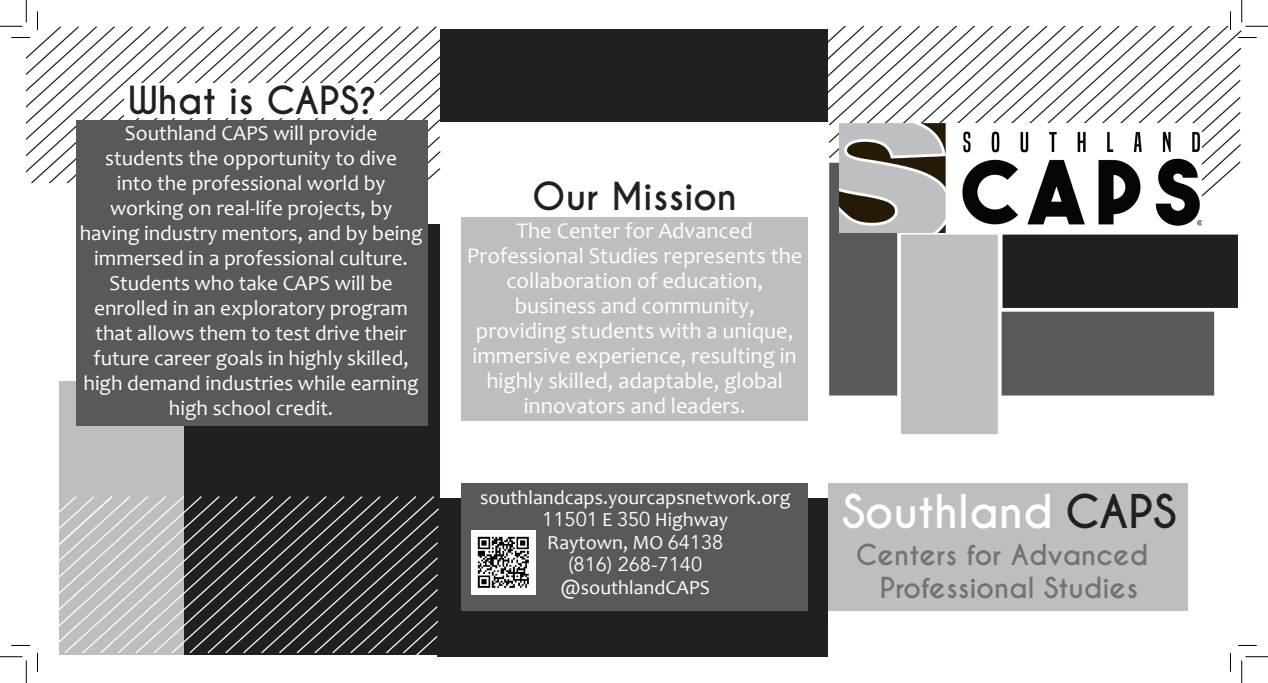
<style>
.page{position:relative;width:1268px;height:683px;background:#fff}
.page>*{position:absolute;margin:0;border:0;box-sizing:border-box;transform-origin:0 0}
.t1{font:700 43.62px "Caviar Dreams";color:#fff}
.t2{font:700 36.25px "Caviar Dreams";color:#231f20}
.t3{font:700 27.12px/32.6px "Caviar Dreams";color:#717275;text-align:center}
.t4{font:22.5px/25px "Candara";color:#fff;text-align:center}
.t5{font:21.25px/25px "Candara";color:#fff;text-align:center}
.t6{font:20px "Candara";color:#fff}
.t7{font:20px "Avenir";color:#fff}
.s1{font-family:"Candara"}
.s2{font-family:"Avenir"}
.s3{color:#231f20}
</style>
<div class="page">
<div style="left:438px;top:497px;width:390px;height:159px;background:#231f20"></div>
<div style="left:124px;top:224px;width:316px;height:430px;background:#231f20"></div>
<div style="left:461px;top:218px;width:347px;height:203px;background:#bdbec0"></div>
<div style="left:461px;top:483px;width:347px;height:127px;background:#58595b"></div>
<div style="left:59px;top:381px;width:125px;height:273px;background:#bdbec0"></div>
<div style="left:76px;top:120px;width:351px;height:305px;background:#58595b"></div>
<div style="left:440px;top:29px;width:388px;height:92px;background:#231f20"></div>
<div style="left:829px;top:199px;width:385px;height:196px;background:#58595b"></div>
<div style="left:865px;top:232px;width:189px;height:163px;background:#58595b"></div>
<div style="left:828px;top:483px;width:359px;height:127px;background:#bdbec0"></div>
<div style="left:897px;top:231px;width:104px;height:207px;background:#bdbec0;border:4px solid #fff"></div>
<div style="left:1000px;top:233px;width:239px;height:77px;background:#231f20"></div>
<div style="left:998px;top:231px;width:243px;height:80px;border:4px solid #fff"></div>
<img style="left:839px;top:199px;width:362px;height:33px">
<img style="left:472px;top:530px;width:64px;height:64px">
<svg style="left:1238px;top:645px;width:18px;height:1px"></svg>
<svg style="left:1230px;top:653px;width:1px;height:18px"></svg>
<svg style="left:0;top:0;width:443px;height:185px"></svg>
<svg style="left:0;top:496px;width:440px;height:186px"></svg>
<svg style="left:795px;top:0;width:473px;height:199px"></svg>
<svg style="left:1241px;top:656px;width:27px;height:26px"></svg>
<p class="t2" style="left:128px;top:79px;width:250px">What is CAPS?</p>
<p class="t5" style="left:125px;top:120px;width:254px">Southland CAPS will provide</p>
<p class="t5" style="left:105px;top:145px;width:293px">students the opportunity to dive</p>
<p class="t5" style="left:80px;top:170px;width:344px">into the professional world by working on real-life projects, by having industry mentors, and by being immersed in a professional culture.<br>Students who take CAPS will be enrolled in an exploratory program that allows them to test drive their future career goals in highly skilled, high demand industries while earning high school credit.</p>
<p class="t2" style="left:532px;top:174px;width:206px">Our Mission</p>
<p class="t4" style="left:516px;top:218px;width:238px">The Center for Advanced</p>
<p class="t4" style="left:467px;top:243px;width:337px">Professional Studies represents the collaboration of education,</p>
<p class="t4" style="left:515px;top:293px;width:241px">business and community,</p>
<p class="t4" style="left:472px;top:318px;width:326px">providing students with a unique, immersive experience, resulting in highly skilled, adaptable, global</p>
<p class="t4" style="left:524px;top:393px;width:223px">innovators and leaders.</p>
<p class="t6" style="left:480px;top:484px;width:312px">southlandcaps.yourcapsnetwork.org</p>
<p class="t7" style="left:542px;top:507px;width:187px">11501 <span class="s1">E</span> 350 <span class="s1">Highway</span></p>
<p class="t6" style="left:547px;top:529px;width:177px">Raytown, MO <span class="s2">64138</span></p>
<p class="t7" style="left:568px;top:552px;width:135px">(816) 268-7140</p>
<p class="t6" style="left:560px;top:574px;width:151px">@southlandCAPS</p>
<h1 class="t1" style="left:841px;top:485px;width:336px">Southland <span class="s3">CAPS</span></h1>
<p class="t3" style="left:855px;top:539px;width:294px">Centers for Advanced<br>Professional Studies</p>
</div>
